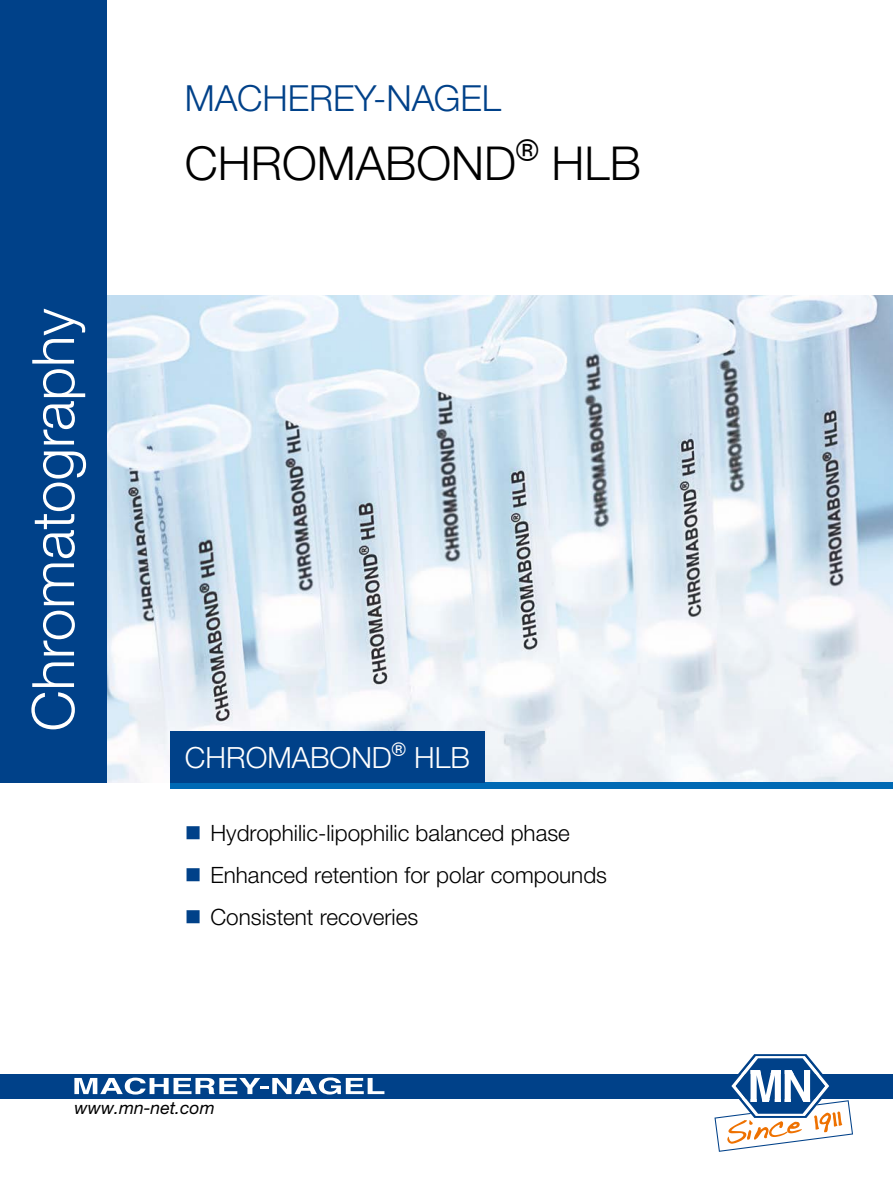
<style>
.page{position:relative;width:893px;height:1191px;background:#fff}
.page>*{position:absolute;margin:0;border:0;box-sizing:border-box;transform-origin:0 0}
.t1{font:300 58.5px "Helvetica Neue LTW1 G";color:#fff}
.t2{font:300 46.8px "Helvetica Neue LTW1 G";color:#000}
.t3{font:300 36px "Helvetica Neue LTW1 G";color:#004189}
.t4{font:300 29.25px "Helvetica Neue LTW1 G";color:#fff}
.t5{font:300 22.5px "Helvetica Neue LTW1 G";color:#000}
.t6{font:italic 17.55px "Helvetica Neue LTW1 G";color:#000}
.s1{color:#004189}
</style>
<div class="page">
<div style="left:442px;top:1073px;width:451px;height:25px;background:#004189"></div>
<svg style="left:714px;top:1054px;width:139px;height:97px"></svg>
<div style="left:0;top:1073px;width:451px;height:25px;background:#004189"></div>
<svg style="left:74px;top:1077px;width:310px;height:17px"></svg>
<img style="left:106px;top:296px;width:787px;height:486px">
<div style="left:170px;top:782px;width:723px;height:7px;background:#0069b4"></div>
<div style="left:170px;top:731px;width:315px;height:51px;background:#004189"></div>
<div style="left:0;top:0;width:106px;height:782px;background:#004189"></div>
<h1 class="t1" style="left:17px;top:731px;width:424px;rotate:-90deg">Chromatography</h1>
<h3 class="t3" style="left:185px;top:76px;width:318px">MACHEREY-NAGEL</h3>
<h2 class="t2" style="left:185px;top:135px;width:457px">CHROMABOND<sup>®</sup> HLB</h2>
<h3 class="t4" style="left:185px;top:739px;width:286px">CHROMABOND<sup>®</sup> HLB</h3>
<p class="t5" style="left:185px;top:819px;width:386px"><span class="s1">■</span> Hydrophilic-lipophilic balanced phase</p>
<p class="t5" style="left:185px;top:861px;width:424px"><span class="s1">■</span> Enhanced retention for polar compounds</p>
<p class="t5" style="left:185px;top:903px;width:235px"><span class="s1">■</span> Consistent recoveries</p>
<p class="t6" style="left:74px;top:1097px;width:142px">www.mn-net.com</p>
<p class="t6" style="left:64px;top:1097px;width:142px">www.mn-net.com</p>
</div>
